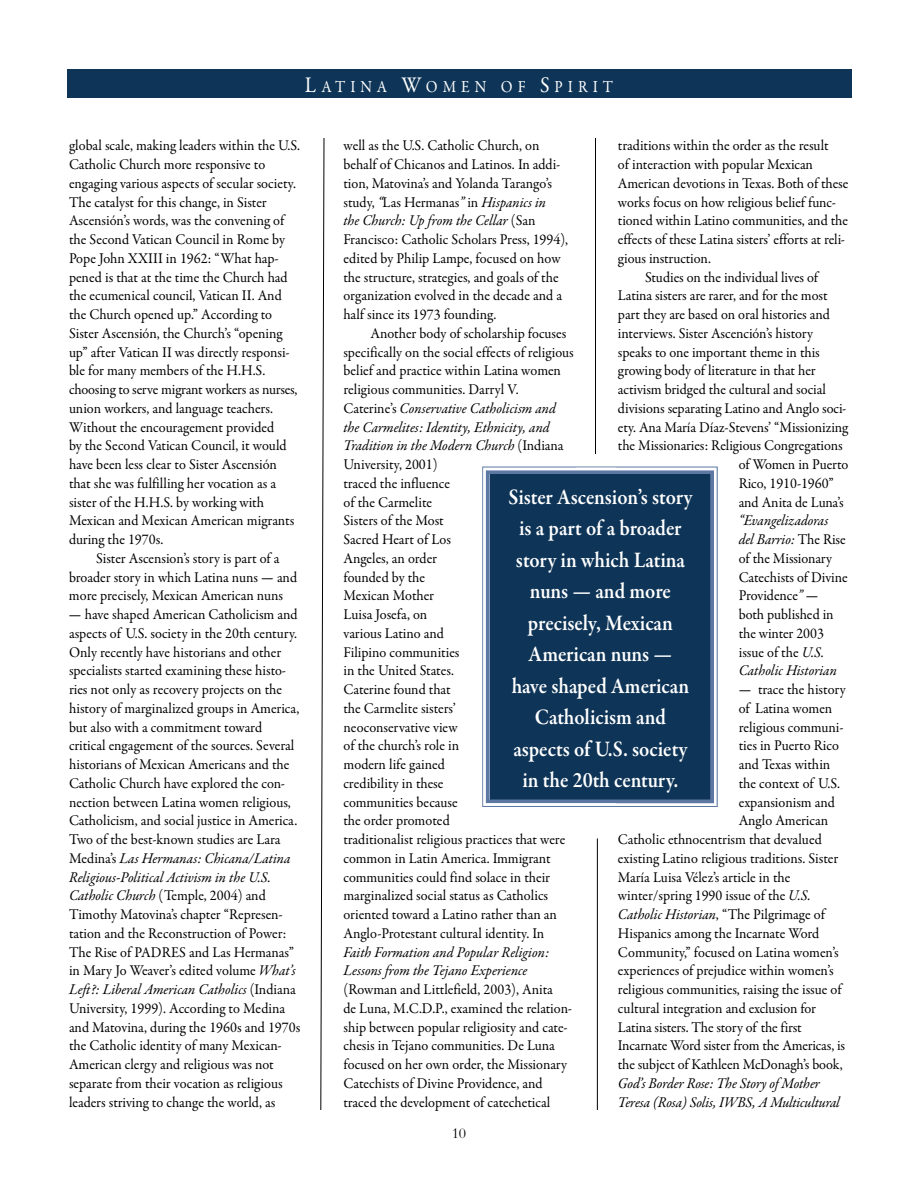
<style>
.page{position:relative;width:915px;height:1185px;background:#fff}
.page>*{position:absolute;margin:0;border:0;box-sizing:border-box;transform-origin:0 0}
.t1{font:600 22.5px/31.5px "Garamond Premr Pro";letter-spacing:-.005em;color:#fff;text-align:center;scale:.9 1}
.t2{font:16.8px "Garamond Premr Pro";letter-spacing:.335em;color:#fff;scale:.9 1}
.t3{font:15px/18.8px "Garamond Premr Pro";letter-spacing:-.005em;color:#000;scale:.95 1}
.t4{font:italic 15px/18.8px "Garamond Premr Pro";letter-spacing:-.005em;color:#000;scale:.95 1}
.t5{font:15px "Bembo";color:#000}
.s1{font-size:22.5px}
.s2{font-weight:600}
.s3{font-style:italic}
.s4{font-style:normal}
</style>
<div class="page">
<svg style="left:320px;top:138px;width:5px;height:972px"></svg>
<svg style="left:483px;top:468px;width:234px;height:338px;background:#1b3f61"></svg>
<hr style="left:595px;top:138px;width:1px;height:316px;background:#000">
<div style="left:68px;top:69px;width:784px;height:29px;background:#0e3457"></div>
<hr style="left:597px;top:838px;width:1px;height:272px;background:#000">
<p class="t2" style="left:305px;top:80px;width:344px"><span class="s1">L</span>ATINA <span class="s1">W</span>OMEN OF <span class="s1">S</span>PIRIT</p>
<p class="t3" style="left:69px;top:138px;width:245px">global scale, making leaders within the U.S.<br>Catholic Church more responsive to engaging various aspects of secular society.<br>The catalyst for this change, in Sister Ascensión’s words, was the convening of the Second Vatican Council in Rome by Pope John XXIII in 1962: “What hap&shy;pened is that at the time the Church had the ecumenical council, Vatican II. And the Church opened up.” According to Sister Ascensión, the Church’s “opening up” after Vatican II was directly responsi&shy;ble for many members of the H.H.S. choosing to serve migrant workers as nurses, union workers, and language teachers.<br>Without the encouragement provided<br>by the Second Vatican Council, it would have been less clear to Sister Ascensión that she was fulfilling her vocation as a sister of the H.H.S. by working with Mexican and Mexican American migrants during the 1970s.</p>
<p class="t3" style="left:69px;top:550px;width:242px;text-indent:27px">Sister Ascension’s story is part of a broader story in which Latina nuns <span class="s2">—</span> and more precisely, Mexican American nuns</p>
<p class="t3" style="left:69px;top:606px;width:245px"><span class="s2">—</span> have shaped American Catholicism and aspects of U.S. society in the 20th century.<br>Only recently have historians and other specialists started examining these histo&shy;ries not only as recovery projects on the history of marginalized groups in America, but also with a commitment toward critical engagement of the sources. Several historians of Mexican Americans and the Catholic Church have explored the con&shy;nection between Latina women religious, Catholicism, and social justice in America.<br>Two of the best-known studies are Lara Medina’s <span class="s3">Las Hermanas: Chicana/Latina Religious-Political Activism in the U.S.<br>Catholic Church</span> (Temple, 2004) and Timothy Matovina’s chapter “Represen&shy;tation and the Reconstruction of Power:<br>The Rise of PADRES and Las Hermanas” in Mary Jo Weaver’s edited volume <span class="s3">What’s Left?: Liberal American Catholics</span> (Indiana University, 1999). According to Medina and Matovina, during the 1960s and 1970s the Catholic identity of many Mexican-American clergy and religious was not separate from their vocation as religious leaders striving to change the world, as</p>
<p class="t3" style="left:344px;top:138px;width:238px">well as the U.S. Catholic Church, on behalf of Chicanos and Latinos. In addi&shy;tion, Matovina’s and Yolanda Tarango’s study, <span class="s3">“</span>Las Hermanas<span class="s3">”</span> in <span class="s3">Hispanics in<br>the Church: Up from the Cellar</span> (San Francisco: Catholic Scholars Press, 1994), edited by Philip Lampe, focused on how the structure, strategies, and goals of the organization evolved in the decade and a half since its 1973 founding.</p>
<p class="t3" style="left:344px;top:325px;width:244px;text-indent:27px">Another body of scholarship focuses specifically on the social effects of religious belief and practice within Latina women religious communities. Darryl V.<br>Caterine’s <span class="s3">Conservative Catholicism and the Carmelites: Identity, Ethnicity, and<br>Tradition in the Modern Church</span> (Indiana<br>University, 2001)<br>traced the influence<br>of the Carmelite<br>Sisters of the Most<br>Sacred Heart of Los<br>Angeles, an order<br>founded by the<br>Mexican Mother<br>Luisa Josefa, on<br>various Latino and<br>Filipino communities<br>in the United States.<br>Caterine found that<br>the Carmelite sisters’<br>neoconservative view<br>of the church’s role in<br>modern life gained<br>credibility in these<br>communities because<br>the order promoted<br>traditionalist religious practices that were common in Latin America. Immigrant communities could find solace in their marginalized social status as Catholics oriented toward a Latino rather than an<br>Anglo-Protestant cultural identity. In</p>
<p class="t4" style="left:344px;top:944px;width:218px">Faith Formation and Popular Religion:<br>Lessons from the Tejano Experience</p>
<p class="t3" style="left:344px;top:981px;width:242px">(Rowman and Littlefield, 2003), Anita<br>de Luna, M.C.D.P., examined the relation&shy;ship between popular religiosity and cate&shy;chesis in Tejano communities. De Luna focused on her own order, the Missionary Catechists of Divine Providence, and traced the development of catechetical</p>
<p class="t5" style="left:452px;top:1128px;width:16px">10</p>
<p class="t3" style="left:618px;top:138px;width:223px">traditions within the order as the result</p>
<p class="t3" style="left:618px;top:156px;width:207px">of interaction with popular Mexican</p>
<p class="t3" style="left:618px;top:175px;width:244px">American devotions in Texas. Both of these</p>
<p class="t3" style="left:618px;top:194px;width:231px">works focus on how religious belief func-</p>
<p class="t3" style="left:618px;top:213px;width:244px">tioned within Latino communities, and the</p>
<p class="t3" style="left:618px;top:231px;width:240px">effects of these Latina sisters’ efforts at reli-</p>
<p class="t3" style="left:618px;top:250px;width:99px">gious instruction.</p>
<p class="t3" style="left:645px;top:269px;width:184px">Studies on the individual lives of</p>
<p class="t3" style="left:618px;top:288px;width:222px">Latina sisters are rarer, and for the most</p>
<p class="t3" style="left:618px;top:306px;width:224px">part they are based on oral histories and</p>
<p class="t3" style="left:618px;top:325px;width:207px">interviews. Sister Ascención’s history</p>
<p class="t3" style="left:618px;top:344px;width:214px">speaks to one important theme in this</p>
<p class="t3" style="left:618px;top:363px;width:210px">growing body of literature in that her</p>
<p class="t3" style="left:618px;top:381px;width:220px">activism bridged the cultural and social</p>
<p class="t3" style="left:618px;top:400px;width:242px">divisions separating Latino and Anglo soci-</p>
<p class="t3" style="left:618px;top:419px;width:244px">ety. Ana María Díaz-Stevens’ “Missionizing</p>
<p class="t3" style="left:618px;top:438px;width:238px">the Missionaries: Religious Congregations</p>
<p class="t3" style="left:739px;top:456px;width:117px">of Women in Puerto</p>
<p class="t3" style="left:739px;top:475px;width:102px">Rico, 1910-1960”</p>
<p class="t3" style="left:739px;top:494px;width:112px">and Anita de Luna’s</p>
<p class="t3" style="left:739px;top:513px;width:116px"><span class="s3">“Evangelizadoras<br>del Barrio:</span> The Rise of the Missionary<br>Catechists of Divine<br>Providence<span class="s3">”</span> <span class="s2">— </span>both published in the winter 2003 issue of the <span class="s3">U.S.<br>Catholic Historian</span></p>
<p class="t3" style="left:739px;top:681px;width:114px"><span class="s2">—</span> trace the history</p>
<p class="t3" style="left:739px;top:700px;width:100px">of Latina women</p>
<p class="t3" style="left:739px;top:719px;width:112px">religious communi-</p>
<p class="t3" style="left:739px;top:738px;width:107px">ties in Puerto Rico</p>
<p class="t3" style="left:739px;top:756px;width:98px">and Texas within</p>
<p class="t3" style="left:739px;top:775px;width:108px">the context of U.S.</p>
<p class="t3" style="left:739px;top:794px;width:103px">expansionism and</p>
<p class="t3" style="left:739px;top:813px;width:96px">Anglo American</p>
<p class="t3" style="left:618px;top:831px;width:216px">Catholic ethnocentrism that devalued</p>
<p class="t3" style="left:618px;top:850px;width:233px">existing Latino religious traditions. Sister</p>
<p class="t3" style="left:618px;top:869px;width:183px">María Luisa Vélez’s article in the</p>
<p class="t3" style="left:618px;top:888px;width:205px">winter/spring 1990 issue of the <span class="s3">U.S.</span></p>
<p class="t4" style="left:618px;top:906px;width:219px">Catholic Historian<span class="s4">, “The Pilgrimage of</span></p>
<p class="t3" style="left:618px;top:925px;width:214px">Hispanics among the Incarnate Word</p>
<p class="t3" style="left:618px;top:944px;width:234px">Community,” focused on Latina women’s</p>
<p class="t3" style="left:618px;top:963px;width:229px">experiences of prejudice within women’s</p>
<p class="t3" style="left:618px;top:981px;width:237px">religious communities, raising the issue of</p>
<p class="t3" style="left:618px;top:1000px;width:210px">cultural integration and exclusion for</p>
<p class="t3" style="left:618px;top:1019px;width:195px">Latina sisters. The story of the first</p>
<p class="t3" style="left:618px;top:1038px;width:241px">Incarnate Word sister from the Americas, is</p>
<p class="t3" style="left:618px;top:1056px;width:238px">the subject of Kathleen McDonagh’s book,</p>
<p class="t4" style="left:618px;top:1075px;width:235px">God’s Border Rose: The Story of Mother<br>Teresa (Rosa) Solis, IWBS, A Multicultural</p>
<h1 class="t1" style="left:508px;top:483px;width:206px">Sister Ascension’s story is a part of a broader story in which Latina nuns — and more precisely, Mexican<br>American nuns — have shaped American<br>Catholicism and aspects of U.S. society in the 20th century.</h1>
</div>
